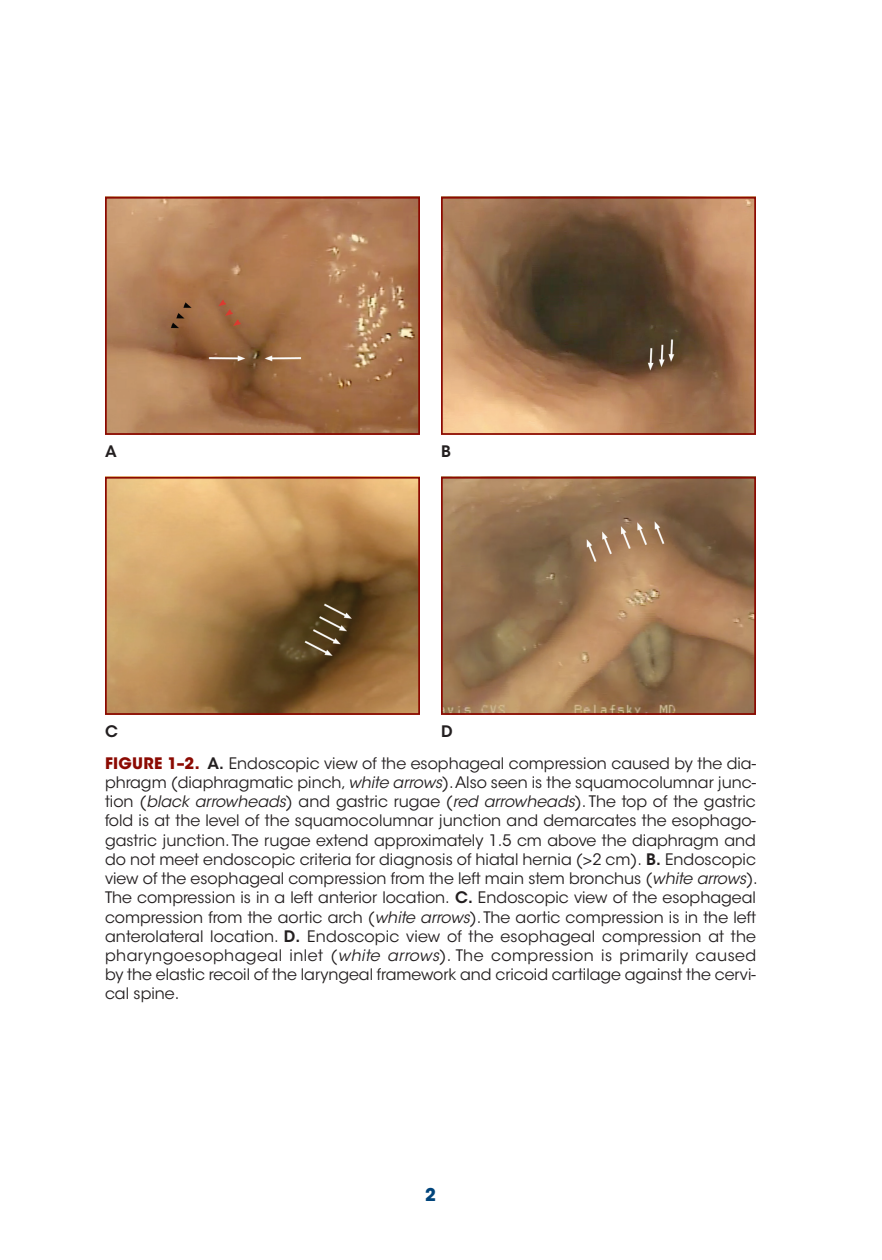
<style>
.page{position:relative;width:882px;height:1260px;background:#fff}
.page>*{position:absolute;margin:0;border:0;box-sizing:border-box;transform-origin:0 0}
.t1{font:700 17.5px "ITC Avant Garde Std";color:#00447b}
.t2{font:15.75px/19.2px "ITC Avant Garde Std";color:#231f20}
.t3{font:600 15.75px "ITC Avant Garde Std";color:#231f20}
.s1{font-weight:700;color:#8b0a02}
.s2{font-weight:600}
.s3{font-style:italic}
</style>
<div class="page">
<img style="left:108px;top:480px;width:309px;height:232px">
<div style="left:105px;top:477px;width:315px;height:238px;border:2px solid #8b0a02"></div>
<img style="left:108px;top:200px;width:309px;height:232px">
<div style="left:105px;top:197px;width:315px;height:238px;border:2px solid #8b0a02"></div>
<img style="left:444px;top:200px;width:309px;height:232px">
<div style="left:441px;top:197px;width:315px;height:238px;border:2px solid #8b0a02"></div>
<img style="left:444px;top:480px;width:309px;height:232px">
<div style="left:441px;top:477px;width:315px;height:238px;border:2px solid #8b0a02"></div>
<p class="t3" style="left:105px;top:441px;width:13px">A</p>
<p class="t3" style="left:441px;top:441px;width:11px">B</p>
<p class="t3" style="left:105px;top:721px;width:14px">C</p>
<p class="t3" style="left:441px;top:721px;width:13px">D</p>
<p class="t2" style="left:105px;top:753px;width:654px"><span class="s1">FIGURE 1–2.</span> <span class="s2">A.</span> Endoscopic view of the esophageal compression caused by the dia&shy;phragm (diaphragmatic pinch, <span class="s3">white arrows</span>). Also seen is the squamocolumnar junc&shy;tion (<span class="s3">black arrowheads</span>) and gastric rugae (<span class="s3">red arrowheads</span>). The top of the gastric fold is at the level of the squamocolumnar junction and demarcates the esophago&shy;gastric junction. The rugae extend approximately 1.5 cm above the diaphragm and do not meet endoscopic criteria for diagnosis of hiatal hernia (&gt;2 cm). <span class="s2">B.</span> Endoscopic view of the esophageal compression from the left main stem bronchus (<span class="s3">white arrows</span>).<br>The compression is in a left anterior location. <span class="s2">C.</span> Endoscopic view of the esophageal compression from the aortic arch (<span class="s3">white arrows</span>). The aortic compression is in the left anterolateral location. <span class="s2">D.</span> Endoscopic view of the esophageal compression at the pharyngoesophageal inlet (<span class="s3">white arrows</span>). The compression is primarily caused by the elastic recoil of the laryngeal framework and cricoid cartilage against the cervi&shy;cal spine.</p>
<p class="t1" style="left:425px;top:1183px;width:12px">2</p>
</div>
